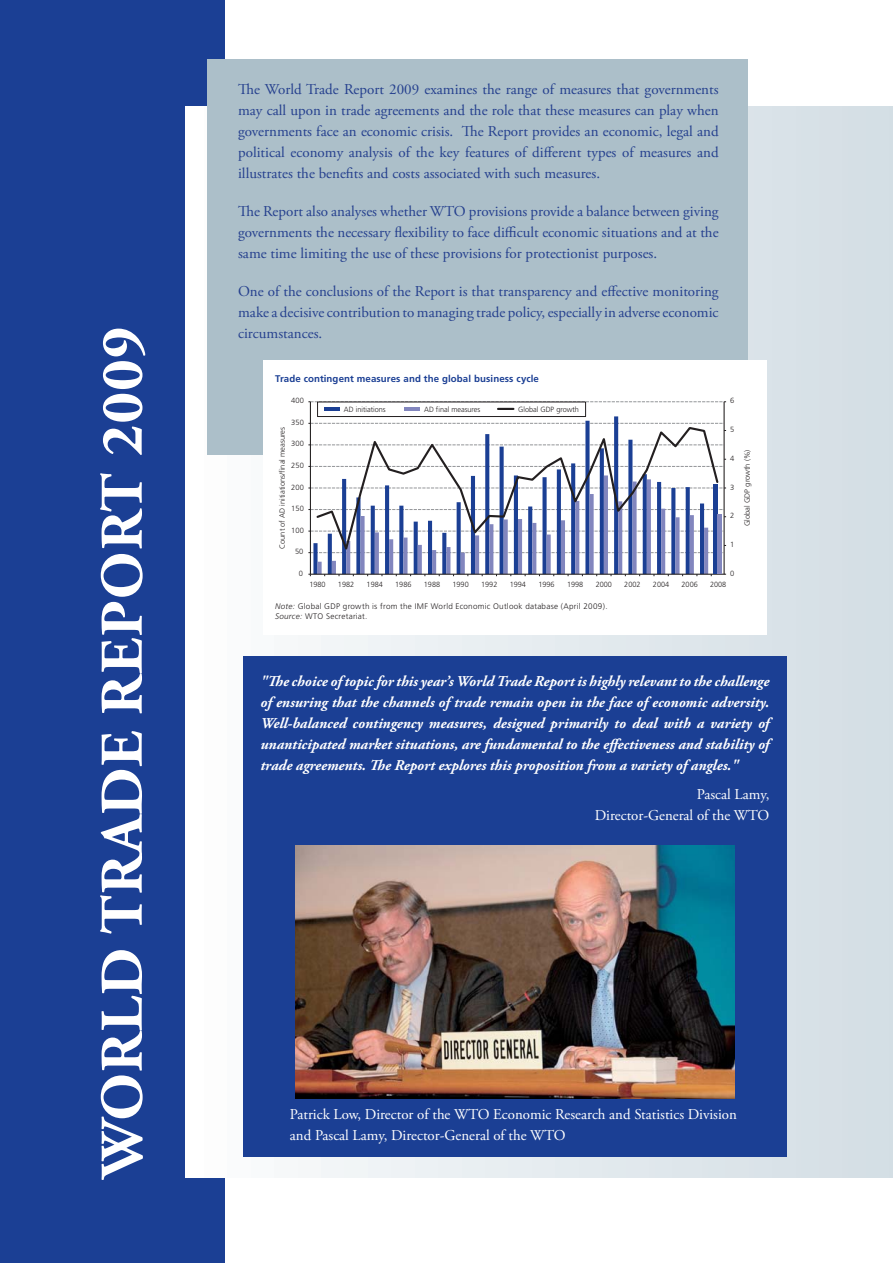
<style>
.page{position:relative;width:893px;height:1263px;background:#fff}
.page>*{position:absolute;margin:0;border:0;box-sizing:border-box;transform-origin:0 0}
.t1{font:700 60.45px "Adobe Garamond Pro";letter-spacing:.02em;color:#fff}
.t2{font:15px/21px "Adobe Garamond Pro";color:#25408e;text-align:justify}
.t3{font:italic 700 15px/21px "Adobe Garamond Pro";color:#fff;text-align:justify}
.t4{font:15px/21px "Adobe Garamond Pro";color:#fff;text-align:right}
.t5{font:700 9.75px "Frutiger";letter-spacing:.01em;color:#1b3f94}
.t6{font:300 8.1px/10.2px "Frutiger";letter-spacing:.03em;color:#231f20}
.t7{font:300 7.5px "Frutiger";color:#231f20}
.s1{font-style:italic}
</style>
<div class="page">
<div style="left:0;top:0;width:225px;height:1263px;background:#1b3f94"></div>
<div style="left:186px;top:106px;width:707px;height:1072px;background:linear-gradient(to right,#fcfdfd,#d3dde4)"></div>
<div style="left:207px;top:60px;width:540px;height:395px;background:#acbfc9"></div>
<div style="left:264px;top:360px;width:503px;height:274px;background:#fff"></div>
<div style="left:313px;top:543px;width:5px;height:31px;background:#1b3f94"></div>
<svg style="left:328px;top:555px;width:4px;height:19px"></svg>
<svg style="left:342px;top:555px;width:4px;height:19px"></svg>
<svg style="left:356px;top:555px;width:4px;height:19px"></svg>
<svg style="left:371px;top:555px;width:4px;height:19px"></svg>
<hr style="left:385px;top:485px;width:4px;height:89px;background:#1b3f94">
<svg style="left:399px;top:555px;width:4px;height:19px"></svg>
<svg style="left:414px;top:555px;width:4px;height:19px"></svg>
<hr style="left:428px;top:521px;width:4px;height:53px;background:#1b3f94">
<svg style="left:442px;top:555px;width:4px;height:19px"></svg>
<svg style="left:457px;top:555px;width:4px;height:19px"></svg>
<hr style="left:471px;top:476px;width:4px;height:98px;background:#1b3f94">
<svg style="left:485px;top:555px;width:4px;height:19px"></svg>
<svg style="left:500px;top:555px;width:4px;height:19px"></svg>
<hr style="left:514px;top:475px;width:4px;height:99px;background:#1b3f94">
<svg style="left:528px;top:555px;width:4px;height:19px"></svg>
<div style="left:542px;top:477px;width:5px;height:97px;background:#1b3f94"></div>
<svg style="left:557px;top:555px;width:4px;height:19px"></svg>
<svg style="left:571px;top:555px;width:4px;height:19px"></svg>
<div style="left:585px;top:421px;width:5px;height:153px;background:#1b3f94"></div>
<svg style="left:600px;top:555px;width:4px;height:19px"></svg>
<svg style="left:614px;top:416px;width:4px;height:158px"></svg>
<svg style="left:628px;top:555px;width:4px;height:19px"></svg>
<svg style="left:643px;top:555px;width:4px;height:19px"></svg>
<hr style="left:657px;top:482px;width:4px;height:92px;background:#1b3f94">
<svg style="left:671px;top:555px;width:4px;height:19px"></svg>
<svg style="left:686px;top:555px;width:4px;height:19px"></svg>
<hr style="left:700px;top:503px;width:4px;height:71px;background:#1b3f94">
<svg style="left:318px;top:562px;width:4px;height:12px"></svg>
<hr style="left:332px;top:561px;width:4px;height:13px;background:#8286be">
<svg style="left:346px;top:555px;width:4px;height:19px"></svg>
<div style="left:360px;top:516px;width:5px;height:58px;background:#8286be"></div>
<hr style="left:375px;top:532px;width:4px;height:42px;background:#8286be">
<hr style="left:389px;top:539px;width:4px;height:35px;background:#8286be">
<div style="left:403px;top:537px;width:5px;height:37px;background:#8286be"></div>
<svg style="left:418px;top:555px;width:4px;height:19px"></svg>
<hr style="left:432px;top:550px;width:4px;height:24px;background:#8286be">
<svg style="left:446px;top:555px;width:4px;height:19px"></svg>
<svg style="left:461px;top:555px;width:4px;height:19px"></svg>
<hr style="left:475px;top:535px;width:4px;height:39px;background:#8286be">
<svg style="left:489px;top:555px;width:4px;height:19px"></svg>
<svg style="left:504px;top:555px;width:4px;height:19px"></svg>
<hr style="left:518px;top:519px;width:4px;height:55px;background:#8286be">
<svg style="left:532px;top:555px;width:4px;height:19px"></svg>
<svg style="left:547px;top:555px;width:4px;height:19px"></svg>
<hr style="left:561px;top:520px;width:4px;height:54px;background:#8286be">
<svg style="left:575px;top:555px;width:4px;height:19px"></svg>
<svg style="left:590px;top:555px;width:4px;height:19px"></svg>
<hr style="left:604px;top:475px;width:4px;height:99px;background:#8286be">
<svg style="left:618px;top:555px;width:4px;height:19px"></svg>
<div style="left:632px;top:481px;width:5px;height:93px;background:#8286be"></div>
<hr style="left:647px;top:479px;width:4px;height:95px;background:#8286be">
<svg style="left:661px;top:555px;width:4px;height:19px"></svg>
<svg style="left:675px;top:555px;width:4px;height:19px"></svg>
<svg style="left:690px;top:555px;width:4px;height:19px"></svg>
<hr style="left:704px;top:528px;width:4px;height:46px;background:#8286be">
<hr style="left:724px;top:402px;width:1px;height:172px;background:#231f20">
<hr style="left:310px;top:402px;width:1px;height:172px;background:#231f20">
<svg style="left:308px;top:488px;width:418px;height:1px"></svg>
<svg style="left:308px;top:423px;width:416px;height:1px"></svg>
<svg style="left:308px;top:401px;width:418px;height:1px"></svg>
<hr style="left:310px;top:574px;width:414px;height:1px;background:#231f20">
<svg style="left:315px;top:426px;width:405px;height:129px"></svg>
<div style="left:317px;top:402px;width:269px;height:15px;border:1px solid #231f20"></div>
<hr style="left:324px;top:407px;width:15px;height:3px;background:#1b3f94">
<hr style="left:404px;top:407px;width:15px;height:3px;background:#8286be">
<svg style="left:498px;top:408px;width:15px;height:2px"></svg>
<hr style="left:713px;top:484px;width:4px;height:90px;background:#1b3f94">
<hr style="left:717px;top:514px;width:4px;height:60px;background:#8286be">
<div style="left:243px;top:656px;width:544px;height:501px;background:#1b3f94"></div>
<img style="left:295px;top:845px;width:440px;height:254px">
<h1 class="t1" style="left:98px;top:1178px;width:853px;rotate:-90deg">WORLD TRADE REPORT 2009</h1>
<p class="t2" style="left:238px;top:80px;width:482px">The World Trade Report 2009 examines the range of measures that governments may call upon in trade agreements and the role that these measures can play when governments face an economic crisis. The Report provides an economic, legal and political economy analysis of the key features of different types of measures and illustrates the benefits and costs associated with such measures.</p>
<p class="t2" style="left:238px;top:202px;width:482px">The Report also analyses whether WTO provisions provide a balance between giving governments the necessary flexibility to face difficult economic situations and at the same time limiting the use of these provisions for protectionist purposes.</p>
<p class="t2" style="left:238px;top:282px;width:482px">One of the conclusions of the Report is that transparency and effective monitoring make a decisive contribution to managing trade policy, especially in adverse economic circumstances.</p>
<p class="t5" style="left:275px;top:375px;width:265px">Trade contingent measures and the global business cycle</p>
<p class="t7" style="left:291px;top:398px;width:14px">400</p>
<p class="t7" style="left:291px;top:419px;width:14px">350</p>
<p class="t7" style="left:279px;top:549px;width:124px;rotate:-90deg">Count of AD initiations/final measures</p>
<p class="t7" style="left:291px;top:441px;width:14px">300</p>
<p class="t7" style="left:291px;top:462px;width:14px">250</p>
<p class="t7" style="left:291px;top:484px;width:14px">200</p>
<p class="t7" style="left:291px;top:505px;width:14px">150</p>
<p class="t7" style="left:291px;top:527px;width:14px">100</p>
<p class="t7" style="left:295px;top:549px;width:10px">50</p>
<p class="t7" style="left:299px;top:570px;width:6px">0</p>
<p class="t7" style="left:344px;top:406px;width:43px">AD initiations</p>
<p class="t7" style="left:424px;top:406px;width:58px">AD final measures</p>
<p class="t7" style="left:518px;top:406px;width:62px">Global GDP growth</p>
<p class="t7" style="left:730px;top:398px;width:6px">6</p>
<p class="t7" style="left:730px;top:426px;width:6px">5</p>
<p class="t7" style="left:730px;top:455px;width:6px">4</p>
<p class="t7" style="left:730px;top:484px;width:6px">3</p>
<p class="t7" style="left:730px;top:513px;width:6px">2</p>
<p class="t7" style="left:730px;top:541px;width:6px">1</p>
<p class="t7" style="left:730px;top:570px;width:6px">0</p>
<p class="t7" style="left:309px;top:581px;width:18px">1980</p>
<p class="t7" style="left:338px;top:581px;width:18px">1982</p>
<p class="t7" style="left:367px;top:581px;width:18px">1984</p>
<p class="t7" style="left:395px;top:581px;width:18px">1986</p>
<p class="t7" style="left:424px;top:581px;width:18px">1988</p>
<p class="t7" style="left:452px;top:581px;width:18px">1990</p>
<p class="t7" style="left:481px;top:581px;width:18px">1992</p>
<p class="t7" style="left:510px;top:581px;width:18px">1994</p>
<p class="t7" style="left:538px;top:581px;width:18px">1996</p>
<p class="t7" style="left:567px;top:581px;width:18px">1998</p>
<p class="t7" style="left:596px;top:581px;width:18px">2000</p>
<p class="t7" style="left:624px;top:581px;width:18px">2002</p>
<p class="t7" style="left:653px;top:581px;width:18px">2004</p>
<p class="t7" style="left:682px;top:581px;width:18px">2006</p>
<p class="t7" style="left:710px;top:581px;width:18px">2008</p>
<p class="t6" style="left:275px;top:601px;width:334px"><span class="s1">Note:</span> Global GDP growth is from the IMF World Economic Outlook database (April 2009).<br><span class="s1">Source:</span> WTO Secretariat.</p>
<p class="t7" style="left:744px;top:526px;width:78px;rotate:-90deg">Global GDP growth (%)</p>
<p class="t3" style="left:261px;top:672px;width:510px">"The choice of topic for this year’s World Trade Report is highly relevant to the challenge of ensuring that the channels of trade remain open in the face of economic adversity.<br>Well-balanced contingency measures, designed primarily to deal with a variety of unanticipated market situations, are fundamental to the effectiveness and stability of trade agreements. The Report explores this proposition from a variety of angles."</p>
<p class="t4" style="left:595px;top:785px;width:176px">Pascal Lamy,<br>Director-General of the WTO</p>
<p class="t4" style="left:290px;top:1105px;width:448px;text-align:left">Patrick Low, Director of the WTO Economic Research and Statistics Division and Pascal Lamy, Director-General of the WTO</p>
</div>
